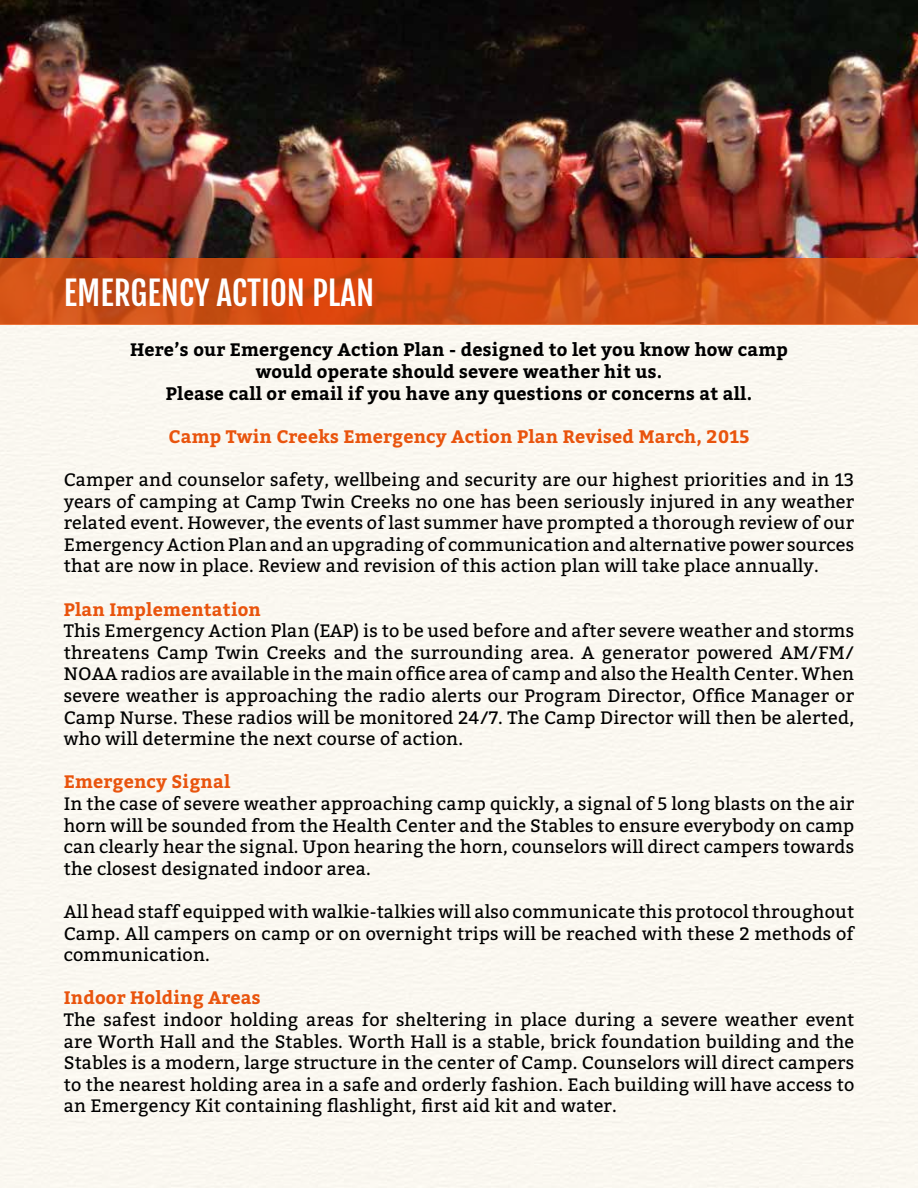
<style>
.page{position:relative;width:918px;height:1188px;background:#fff}
.page>*{position:absolute;margin:0;border:0;box-sizing:border-box;transform-origin:0 0}
.t1{font:33px "Fjalla One";color:#fff}
.t2{font:18px/21.6px "Bitter";letter-spacing:.01em;color:#000;text-align:justify}
.t3{font:700 18px/21.6px "Bitter";letter-spacing:.01em;color:#000;text-align:center}
.t4{font:700 18px "Bitter";letter-spacing:.01em;color:#e9540d}
</style>
<div class="page">
<img style="left:0;top:0;width:918px;height:258px">
<svg style="left:0;top:258px;width:918px;height:67px;background:#d04c12"></svg>
<h1 class="t1" style="left:64px;top:273px;width:312px">EMERGENCY ACTION PLAN</h1>
<p class="t3" style="left:130px;top:339px;width:659px">Here’s our Emergency Action Plan - designed to let you know how camp would operate should severe weather hit us.<br>Please call or email if you have any questions or concerns at all.</p>
<p class="t4" style="left:169px;top:423px;width:582px">Camp Twin Creeks Emergency Action Plan Revised March, 2015</p>
<p class="t2" style="left:64px;top:468px;width:792px">Camper and counselor safety, wellbeing and security are our highest priorities and in 13 years of camping at Camp Twin Creeks no one has been seriously injured in any weather related event. However, the events of last summer have prompted a thorough review of our Emergency Action Plan and an upgrading of communication and alternative power sources that are now in place. Review and revision of this action plan will take place annually.</p>
<p class="t4" style="left:64px;top:595px;width:199px">Plan Implementation</p>
<p class="t2" style="left:64px;top:620px;width:792px">This Emergency Action Plan (EAP) is to be used before and after severe weather and storms threatens Camp Twin Creeks and the surrounding area. A generator powered AM/FM/ NOAA radios are available in the main office area of camp and also the Health Center. When severe weather is approaching the radio alerts our Program Director, Office Manager or Camp Nurse. These radios will be monitored 24/7. The Camp Director will then be alerted, who will determine the next course of action.</p>
<p class="t4" style="left:64px;top:768px;width:168px">Emergency Signal</p>
<p class="t2" style="left:64px;top:792px;width:792px">In the case of severe weather approaching camp quickly, a signal of 5 long blasts on the air horn will be sounded from the Health Center and the Stables to ensure everybody on camp can clearly hear the signal. Upon hearing the horn, counselors will direct campers towards the closest designated indoor area.</p>
<p class="t2" style="left:64px;top:900px;width:792px">All head staff equipped with walkie-talkies will also communicate this protocol throughout Camp. All campers on camp or on overnight trips will be reached with these 2 methods of communication.</p>
<p class="t4" style="left:64px;top:984px;width:198px">Indoor Holding Areas</p>
<p class="t2" style="left:64px;top:1008px;width:792px">The safest indoor holding areas for sheltering in place during a severe weather event are Worth Hall and the Stables. Worth Hall is a stable, brick foundation building and the Stables is a modern, large structure in the center of Camp. Counselors will direct campers to the nearest holding area in a safe and orderly fashion. Each building will have access to an Emergency Kit containing flashlight, first aid kit and water.</p>
</div>
